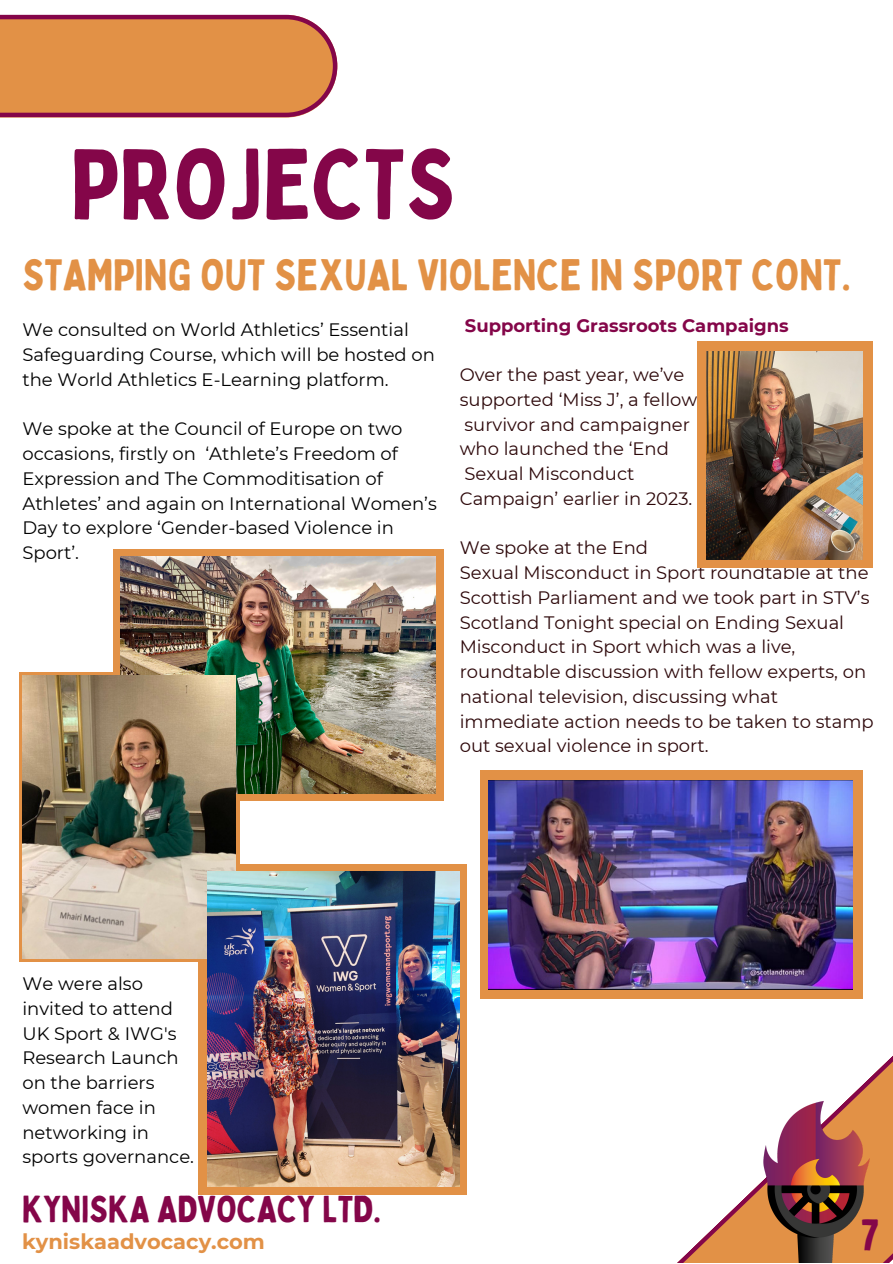
<style>
.page{position:relative;width:893px;height:1264px;background:#fff}
.page>*{position:absolute;margin:0;border:0;box-sizing:border-box;transform-origin:0 0}
.t1{font:97.8px "Bobby Jones";color:#840649}
.t2{font:43.5px "Bobby Jones";color:#e29146}
.t3{font:43.5px "Bobby Jones";color:#840649}
.t4{font:36.9px "Bobby Jones";color:#840649}
.t5{font:700 21px "Montserrat";color:#e29146}
.t6{font:18px/24.8px "Montserrat";color:#2d080a}
.t7{font:18px/24.8px "Montserrat";color:#000}
.t8{font:700 18px "Montserrat";color:#840649}
</style>
<div class="page">
<svg style="left:678px;top:949px;width:214px;height:313px"></svg>
<svg style="left:0;top:15px;width:337px;height:103px;background:#da884c"></svg>
<img style="left:720px;top:1088px;width:166px;height:174px">
<div style="left:198px;top:864px;width:268px;height:330px;background:#e29146"></div>
<div style="left:113px;top:549px;width:330px;height:252px;background:#e29146"></div>
<svg style="left:19px;top:672px;width:220px;height:289px;background:#d9914e"></svg>
<img style="left:120px;top:557px;width:315px;height:236px">
<img style="left:22px;top:675px;width:213px;height:283px">
<img style="left:208px;top:871px;width:251px;height:315px">
<div style="left:697px;top:341px;width:175px;height:227px;background:#e29146"></div>
<img style="left:706px;top:351px;width:156px;height:208px">
<div style="left:480px;top:770px;width:382px;height:229px;background:#e29146"></div>
<img style="left:488px;top:780px;width:364px;height:209px">
<p class="t1" style="left:70px;top:122px;width:387px">PROJECTS</p>
<p class="t2" style="left:22px;top:247px;width:830px">STAMPING OUT SEXUAL VIOLENCE IN SPORT CONT.</p>
<p class="t7" style="left:22px;top:317px;width:414px">We consulted on World Athletics’ Essential<br>Safeguarding Course, which will be hosted on the World Athletics E-Learning platform.</p>
<p class="t7" style="left:22px;top:416px;width:416px">We spoke at the Council of Europe on two occasions, firstly on ‘Athlete’s Freedom of Expression and The Commoditisation of Athletes’ and again on International Women’s Day to explore ‘Gender-based Violence in Sport’.</p>
<p class="t8" style="left:465px;top:314px;width:325px">Supporting Grassroots Campaigns</p>
<p class="t6" style="left:459px;top:362px;width:226px">Over the past year, we’ve</p>
<p class="t6" style="left:459px;top:387px;width:239px">supported ‘Miss J’, a fellow</p>
<p class="t6" style="left:464px;top:412px;width:227px">survivor and campaigner</p>
<p class="t6" style="left:459px;top:436px;width:211px">who launched the ‘End</p>
<p class="t6" style="left:464px;top:461px;width:171px">Sexual Misconduct</p>
<p class="t6" style="left:459px;top:486px;width:234px">Campaign’ earlier in 2023.</p>
<p class="t6" style="left:459px;top:535px;width:190px">We spoke at the End</p>
<p class="t6" style="left:459px;top:560px;width:415px">Sexual Misconduct in Sport roundtable at the Scottish Parliament and we took part in STV’s Scotland Tonight special on Ending Sexual Misconduct in Sport which was a live, roundtable discussion with fellow experts, on national television, discussing what immediate action needs to be taken to stamp out sexual violence in sport.</p>
<p class="t7" style="left:22px;top:971px;width:173px">We were also invited to attend<br>UK Sport &amp; IWG's<br>Research Launch on the barriers women face in networking in sports governance.</p>
<p class="t4" style="left:22px;top:1185px;width:360px">KYNISKA ADVOCACY LTD.</p>
<p class="t5" style="left:22px;top:1228px;width:244px">kyniskaadvocacy.com</p>
<p class="t3" style="left:861px;top:1206px;width:19px">7</p>
</div>
